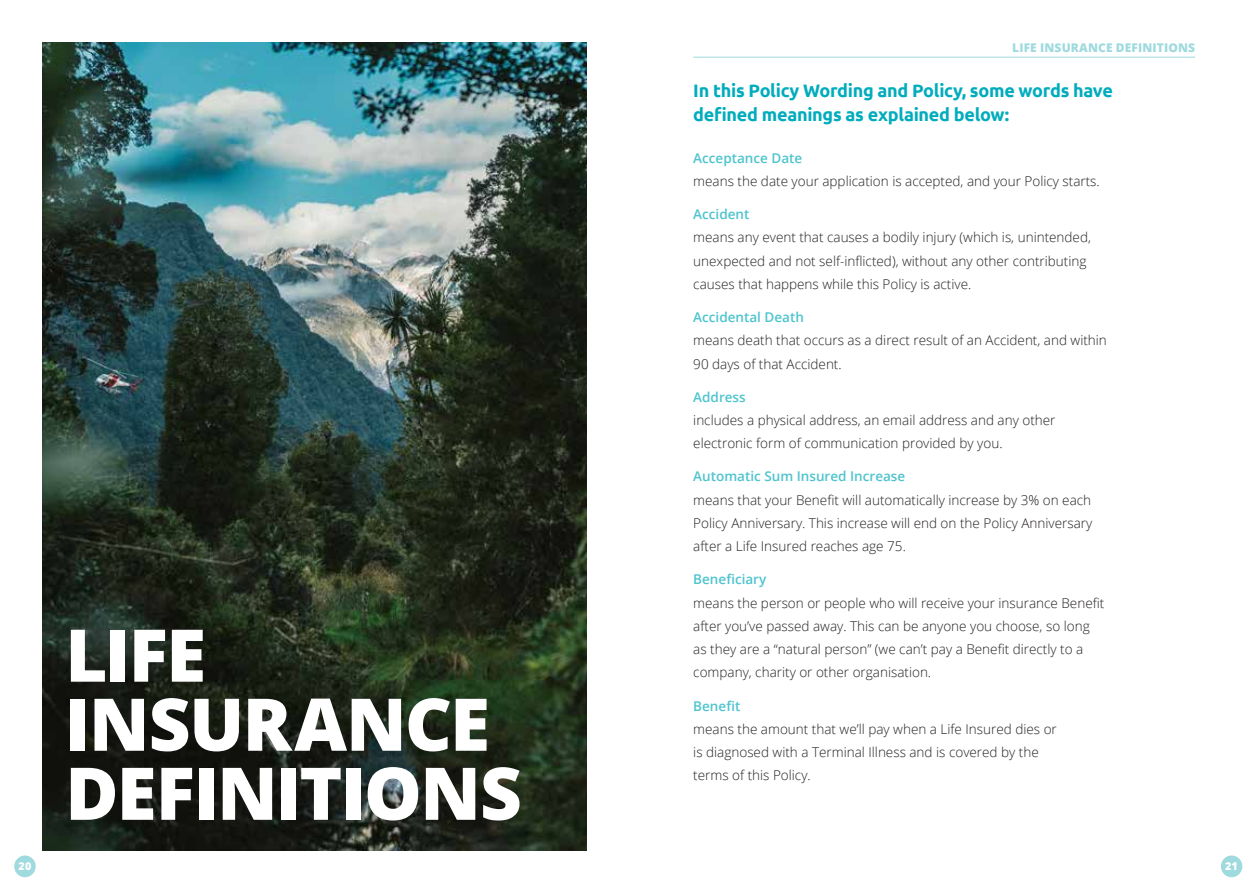
<style>
.page{position:relative;width:1259px;height:893px;background:#fff}
.page>*{position:absolute;margin:0;border:0;box-sizing:border-box;transform-origin:0 0}
.t1{font:800 72.75px/69px "Open Sans";letter-spacing:-.025em;color:#fff}
.t2{font:700 18px/24px "Ubuntu";letter-spacing:-.015em;color:#00acbd}
.t3{font:300 13.5px/23.2px "Open Sans";color:#231f20}
.t4{font:600 13.5px "Open Sans";color:#4ec4ce}
.t5{font:800 12px "Open Sans";letter-spacing:.01em;color:#9fdade}
.t6{font:800 10.8px "Open Sans";color:#fff}
</style>
<div class="page">
<div style="left:14px;top:855px;width:22px;height:22px;background:#9fdade;border-radius:50%"></div>
<div style="left:1221px;top:855px;width:21px;height:22px;background:#9fdade;border-radius:50%"></div>
<hr style="left:693px;top:57px;width:502px;height:1px;background:#9fdade">
<img style="left:43px;top:43px;width:544px;height:807px">
<h1 class="t1" style="left:65px;top:617px;width:458px">LIFE<br>INSURANCE<br>DEFINITIONS</h1>
<p class="t5" style="left:1012px;top:38px;width:184px">LIFE INSURANCE DEFINITIONS</p>
<h2 class="t2" style="left:693px;top:78px;width:421px">In this Policy Wording and Policy, some words have defined meanings as explained below:</h2>
<p class="t4" style="left:693px;top:148px;width:110px">Acceptance Date</p>
<p class="t3" style="left:693px;top:169px;width:408px">means the date your application is accepted, and your Policy starts.</p>
<p class="t4" style="left:693px;top:205px;width:58px">Accident</p>
<p class="t3" style="left:693px;top:225px;width:399px">means any event that causes a bodily injury (which is, unintended, unexpected and not self-inflicted), without any other contributing causes that happens while this Policy is active.</p>
<p class="t4" style="left:693px;top:308px;width:112px">Accidental Death</p>
<p class="t3" style="left:693px;top:328px;width:415px">means death that occurs as a direct result of an Accident, and within<br>90 days of that Accident.</p>
<p class="t4" style="left:693px;top:388px;width:54px">Address</p>
<p class="t3" style="left:693px;top:408px;width:364px">includes a physical address, an email address and any other electronic form of communication provided by you.</p>
<p class="t4" style="left:693px;top:467px;width:213px">Automatic Sum Insured Increase</p>
<p class="t3" style="left:693px;top:488px;width:400px;text-align:justify">means that your Benefit will automatically increase by 3% on each Policy Anniversary. This increase will end on the Policy Anniversary after a Life Insured reaches age 75.</p>
<p class="t4" style="left:693px;top:570px;width:75px">Beneficiary</p>
<p class="t3" style="left:693px;top:591px;width:412px">means the person or people who will receive your insurance Benefit after you’ve passed away. This can be anyone you choose, so long as they are a “natural person” (we can’t pay a Benefit directly to a company, charity or other organisation.</p>
<p class="t4" style="left:693px;top:696px;width:49px">Benefit</p>
<p class="t3" style="left:693px;top:717px;width:365px">means the amount that we’ll pay when a Life Insured dies or is diagnosed with a Terminal Illness and is covered by the terms of this Policy.</p>
<p class="t6" style="left:19px;top:858px;width:14px">20</p>
<p class="t6" style="left:1225px;top:858px;width:14px">21</p>
</div>
